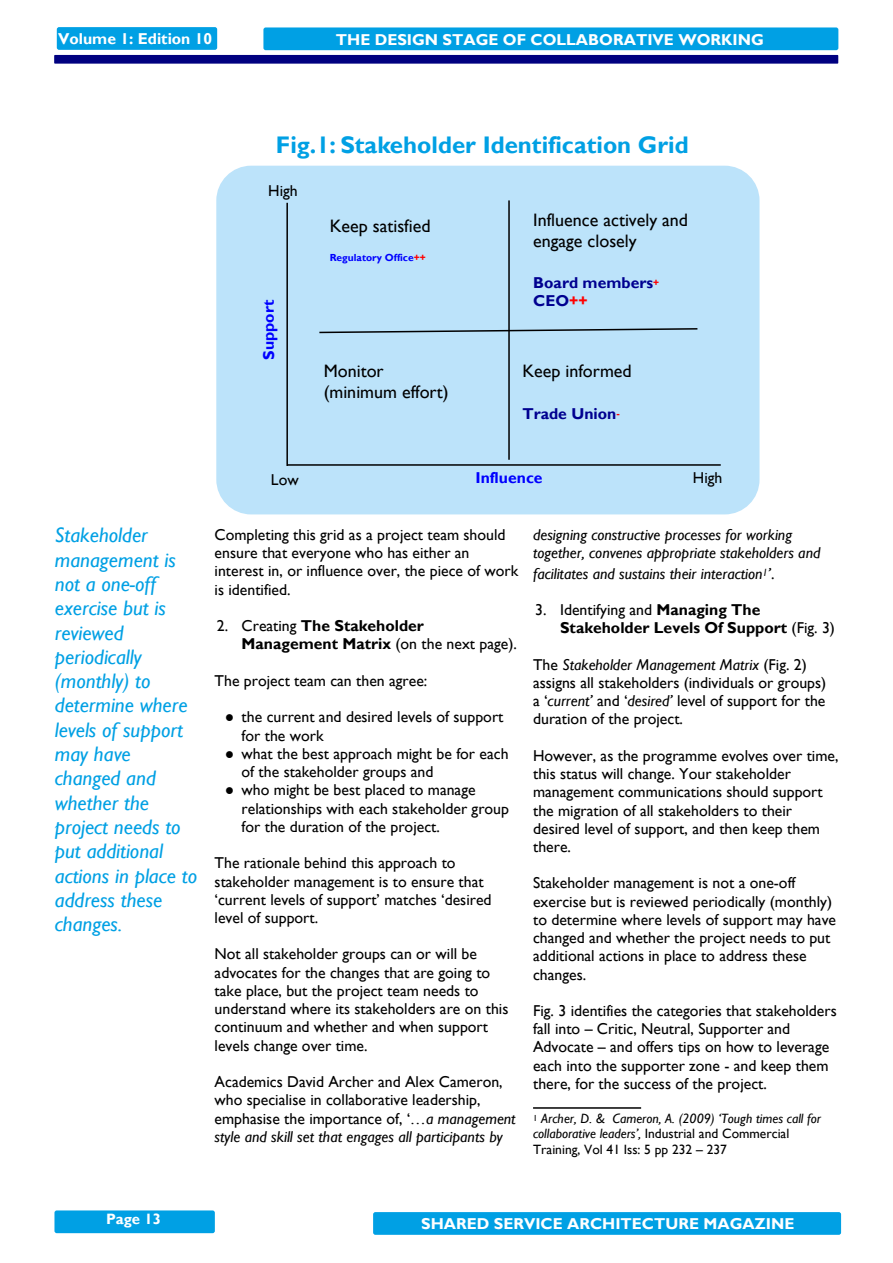
<style>
.page{position:relative;width:893px;height:1263px;background:#fff}
.page>*{position:absolute;margin:0;border:0;box-sizing:border-box;transform-origin:0 0}
.t1{font:700 24px "Gill Sans";color:#00a0e4}
.t2{font:italic 21px/24.3px "Gill Sans";color:#00a0e4}
.t3{font:18px/20.9px "Gill Sans";color:#000}
.t4{font:15.75px/18.3px "Gill Sans";color:#000}
.t5{font:italic 15.75px/18.3px "Gill Sans";color:#000}
.t6{font:700 15.75px/18.3px "Gill Sans";color:#000}
.t7{font:700 15.75px "Gill Sans";color:#fff}
.t8{font:700 15.75px/18.3px "Gill Sans";color:#000090}
.t9{font:700 15.75px "Gill Sans";color:#00f}
.t10{font:700 15px "Gill Sans";color:#fff}
.t11{font:italic 13.5px/15.6px "Gill Sans";color:#000}
.t12{font:700 10.2px "Gill Sans";color:#00f}
.s1{color:#f00}
.s2{font-size:10.2px;color:#f00}
.s3{font-weight:400}
.s4{font-family:"Times New Roman"}
.s5{font-style:italic}
.s6{font-size:10.2px}
.s7{font-style:normal}
.s8{font-style:normal;font-size:8.85px}
</style>
<div class="page">
<div style="left:263px;top:27px;width:575px;height:23px;background:#00a0e4;border-radius:2px"></div>
<div style="left:57px;top:27px;width:160px;height:23px;background:#00a0e4;border-radius:2px"></div>
<div style="left:54px;top:55px;width:784px;height:9px;background:#000080"></div>
<div style="left:54px;top:1210px;width:161px;height:23px;background:#00a0e4;border-radius:2px"></div>
<div style="left:373px;top:1212px;width:468px;height:23px;background:#00a0e4;border-radius:2px"></div>
<hr style="left:533px;top:1107px;width:108px;height:1px;background:#000">
<div style="left:216px;top:166px;width:543px;height:348px;background:#bce3fa;border-radius:35px"></div>
<hr style="left:286px;top:203px;width:2px;height:263px;background:#000">
<hr style="left:287px;top:464px;width:434px;height:2px;background:#000">
<svg style="left:319px;top:328px;width:379px;height:6px"></svg>
<hr style="left:508px;top:200px;width:2px;height:260px;background:#000">
<p class="t7" style="left:58px;top:33px;width:156px">Volume 1: Edition 10</p>
<p class="t7" style="left:336px;top:34px;width:429px">THE DESIGN STAGE OF COLLABORATIVE WORKING</p>
<h1 class="t1" style="left:276px;top:137px;width:414px">Fig.1: Stakeholder Identification Grid</h1>
<p class="t4" style="left:268px;top:183px;width:31px">High</p>
<p class="t9" style="left:263px;top:360px;width:61px;rotate:-90deg">Support</p>
<p class="t3" style="left:330px;top:217px;width:102px">Keep satisfied</p>
<p class="t12" style="left:330px;top:254px;width:97px">Regulatory Office<span class="s1">++</span></p>
<p class="t3" style="left:324px;top:362px;width:126px">Monitor (minimum effort)</p>
<p class="t3" style="left:533px;top:211px;width:156px">Influence actively and engage closely</p>
<p class="t8" style="left:533px;top:275px;width:127px">Board members<span class="s2">+<br></span>CEO<span class="s1">++</span></p>
<p class="t3" style="left:522px;top:363px;width:111px">Keep informed</p>
<p class="t8" style="left:522px;top:406px;width:99px">Trade Union<span class="s2">-</span></p>
<p class="t4" style="left:271px;top:472px;width:29px">Low</p>
<p class="t9" style="left:475px;top:472px;width:69px">Influence</p>
<p class="t4" style="left:693px;top:471px;width:31px">High</p>
<h2 class="t2" style="left:55px;top:525px;width:144px">Stakeholder management is not a one-off exercise but is reviewed periodically (monthly) to determine where levels of support may have changed and whether the project needs to put additional actions in place to address these changes.</h2>
<p class="t4" style="left:215px;top:527px;width:305px">Completing this grid as a project team should ensure that everyone who has either an interest in, or influence over, the piece of work is identified.</p>
<p class="t6" style="left:242px;top:618px;width:277px;text-indent:-25px"><span class="s3">2. Creating</span> The Stakeholder<br>Management Matrix <span class="s3">(on the next page).</span></p>
<p class="t4" style="left:215px;top:673px;width:214px">The project team can then agree:</p>
<p class="t4" style="left:242px;top:709px;width:263px;text-indent:-17px"><span class="s4">●</span> the current and desired levels of support for the work</p>
<p class="t4" style="left:242px;top:746px;width:268px;text-indent:-17px"><span class="s4">●</span> what the best approach might be for each of the stakeholder groups and</p>
<p class="t4" style="left:242px;top:782px;width:269px;text-indent:-17px"><span class="s4">●</span> who might be best placed to manage relationships with each stakeholder group for the duration of the project.</p>
<p class="t4" style="left:215px;top:855px;width:278px">The rationale behind this approach to stakeholder management is to ensure that ‘current levels of support’ matches ‘desired level of support.</p>
<p class="t4" style="left:215px;top:947px;width:295px">Not all stakeholder groups can or will be advocates for the changes that are going to take place, but the project team needs to understand where its stakeholders are on this continuum and whether and when support levels change over time.</p>
<p class="t4" style="left:215px;top:1074px;width:303px">Academics David Archer and Alex Cameron, who specialise in collaborative leadership, emphasise the importance of, ‘<span class="s5">…a management style and skill set that engages all participants by</span></p>
<p class="t5" style="left:533px;top:527px;width:289px">designing constructive processes for working together, convenes appropriate stakeholders and</p>
<p class="t5" style="left:533px;top:566px;width:243px">facilitates and sustains their interaction<span class="s6">1</span>’<span class="s7">.</span></p>
<p class="t6" style="left:560px;top:602px;width:276px;text-indent:-25px"><span class="s3">3. Identifying and</span> Managing The<br>Stakeholder Levels Of Support <span class="s3">(Fig. 3)</span></p>
<p class="t4" style="left:533px;top:657px;width:295px">The <span class="s5">Stakeholder Management Matrix</span> (Fig. 2) assigns all stakeholders (individuals or groups) a ‘<span class="s5">current’</span> and ‘<span class="s5">desired’</span> level of support for the duration of the project.</p>
<p class="t4" style="left:533px;top:748px;width:307px">However, as the programme evolves over time, this status will change. Your stakeholder management communications should support the migration of all stakeholders to their desired level of support, and then keep them there.</p>
<p class="t4" style="left:533px;top:876px;width:305px">Stakeholder management is not a one-off exercise but is reviewed periodically (monthly) to determine where levels of support may have changed and whether the project needs to put additional actions in place to address these changes.</p>
<p class="t4" style="left:533px;top:1003px;width:305px">Fig. 3 identifies the categories that stakeholders fall into – Critic, Neutral, Supporter and Advocate – and offers tips on how to leverage each into the supporter zone - and keep them there, for the success of the project.</p>
<p class="t11" style="left:533px;top:1112px;width:290px"><span class="s8">1</span> Archer, D. &amp; Cameron, A. (2009) ‘Tough times call for collaborative leaders’, <span class="s7">Industrial and Commercial<br>Training, Vol 41 Iss: 5 pp 232 – 237</span></p>
<p class="t10" style="left:106px;top:1213px;width:56px">Page 13</p>
<p class="t7" style="left:421px;top:1218px;width:375px">SHARED SERVICE ARCHITECTURE MAGAZINE</p>
</div>
